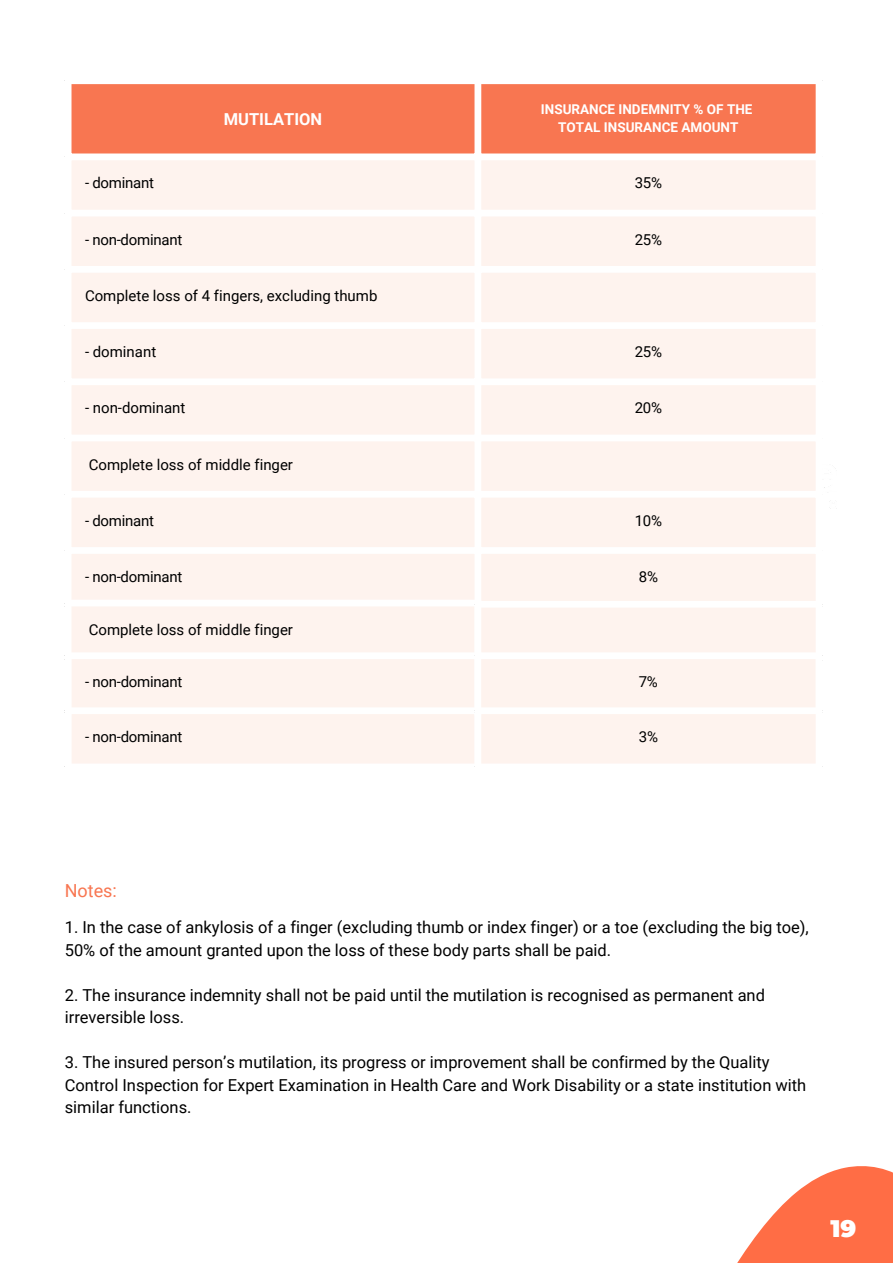
<style>
.page{position:relative;width:893px;height:1264px;background:#fff}
.page>*{position:absolute;margin:0;border:0;box-sizing:border-box;transform-origin:0 0}
.t1{font:900 24px "Montserrat";color:#fff}
.t2{font:18px "Roboto";color:#f87651}
.t3{font:16.5px/22.5px "Roboto";color:#000}
.t4{font:700 16.5px "Roboto";color:#fff}
.t5{font:15px "Roboto";color:#000}
.t6{font:700 13.5px "Roboto";color:#fff}
</style>
<div class="page">
<svg style="left:738px;top:1166px;width:154px;height:96px"></svg>
<div style="left:71px;top:84px;width:744px;height:69px;background:#f87651"></div>
<div style="left:72px;top:160px;width:743px;height:441px;background:#fef3ee"></div>
<div style="left:474px;top:84px;width:7px;height:519px;background:#fff"></div>
<div style="left:65px;top:210px;width:757px;height:6px;background:#fff"></div>
<div style="left:65px;top:266px;width:757px;height:7px;background:#fff"></div>
<div style="left:65px;top:322px;width:757px;height:7px;background:#fff"></div>
<div style="left:65px;top:378px;width:757px;height:7px;background:#fff"></div>
<div style="left:65px;top:434px;width:757px;height:7px;background:#fff"></div>
<div style="left:65px;top:491px;width:757px;height:6px;background:#fff"></div>
<div style="left:65px;top:547px;width:757px;height:7px;background:#fff"></div>
<div style="left:68px;top:602px;width:410px;height:57px;background:#fef3ee"></div>
<div style="left:65px;top:606px;width:6px;height:50px;background:#fff"></div>
<div style="left:65px;top:599px;width:416px;height:7px;background:#fff"></div>
<div style="left:477px;top:604px;width:342px;height:56px;background:#fef3ee"></div>
<div style="left:474px;top:607px;width:7px;height:50px;background:#fff"></div>
<div style="left:815px;top:607px;width:7px;height:50px;background:#fff"></div>
<div style="left:474px;top:601px;width:348px;height:6px;background:#fff"></div>
<div style="left:68px;top:655px;width:410px;height:57px;background:#fef3ee"></div>
<div style="left:65px;top:659px;width:7px;height:49px;background:#fff"></div>
<div style="left:65px;top:652px;width:416px;height:7px;background:#fff"></div>
<div style="left:68px;top:710px;width:410px;height:57px;background:#fef3ee"></div>
<div style="left:65px;top:714px;width:7px;height:49px;background:#fff"></div>
<div style="left:65px;top:707px;width:416px;height:7px;background:#fff"></div>
<div style="left:65px;top:763px;width:416px;height:7px;background:#fff"></div>
<div style="left:477px;top:655px;width:342px;height:57px;background:#fef3ee"></div>
<div style="left:474px;top:659px;width:7px;height:49px;background:#fff"></div>
<div style="left:815px;top:659px;width:7px;height:49px;background:#fff"></div>
<div style="left:474px;top:652px;width:348px;height:7px;background:#fff"></div>
<div style="left:477px;top:710px;width:342px;height:57px;background:#fef3ee"></div>
<div style="left:474px;top:714px;width:7px;height:49px;background:#fff"></div>
<div style="left:815px;top:714px;width:7px;height:49px;background:#fff"></div>
<div style="left:474px;top:707px;width:348px;height:7px;background:#fff"></div>
<div style="left:474px;top:763px;width:348px;height:7px;background:#fff"></div>
<p class="t4" style="left:224px;top:109px;width:100px">MUTILATION</p>
<p class="t6" style="left:541px;top:102px;width:213px">INSURANCE INDEMNITY % OF THE</p>
<p class="t6" style="left:558px;top:120px;width:182px">TOTAL INSURANCE AMOUNT</p>
<p class="t5" style="left:85px;top:174px;width:71px">- dominant</p>
<p class="t5" style="left:634px;top:174px;width:29px">35%</p>
<p class="t5" style="left:85px;top:231px;width:99px">- non-dominant</p>
<p class="t5" style="left:634px;top:231px;width:29px">25%</p>
<p class="t5" style="left:85px;top:287px;width:294px">Complete loss of 4 fingers, excluding thumb</p>
<p class="t5" style="left:85px;top:343px;width:73px">- dominant</p>
<p class="t5" style="left:634px;top:343px;width:29px">25%</p>
<p class="t5" style="left:85px;top:399px;width:102px">- non-dominant</p>
<p class="t5" style="left:634px;top:399px;width:29px">20%</p>
<p class="t5" style="left:89px;top:455px;width:206px">Complete loss of middle finger</p>
<p class="t5" style="left:85px;top:512px;width:71px">- dominant</p>
<p class="t5" style="left:634px;top:512px;width:29px">10%</p>
<p class="t5" style="left:85px;top:568px;width:99px">- non-dominant</p>
<p class="t5" style="left:638px;top:568px;width:21px">8%</p>
<p class="t5" style="left:89px;top:620px;width:206px">Complete loss of middle finger</p>
<p class="t5" style="left:85px;top:673px;width:99px">- non-dominant</p>
<p class="t5" style="left:85px;top:728px;width:99px">- non-dominant</p>
<p class="t5" style="left:638px;top:673px;width:21px">7%</p>
<p class="t5" style="left:638px;top:728px;width:21px">3%</p>
<p class="t2" style="left:65px;top:880px;width:54px">Notes:</p>
<p class="t3" style="left:65px;top:916px;width:745px">1. In the case of ankylosis of a finger (excluding thumb or index finger) or a toe (excluding the big toe),<br>50% of the amount granted upon the loss of these body parts shall be paid.</p>
<p class="t3" style="left:65px;top:983px;width:701px">2. The insurance indemnity shall not be paid until the mutilation is recognised as permanent and irreversible loss.</p>
<p class="t3" style="left:65px;top:1051px;width:743px">3. The insured person’s mutilation, its progress or improvement shall be confirmed by the Quality<br>Control Inspection for Expert Examination in Health Care and Work Disability or a state institution with similar functions.</p>
<p class="t1" style="left:821px;top:1213px;width:36px">119</p>
<p class="t1" style="left:831px;top:1213px;width:18px">0</p>
</div>
